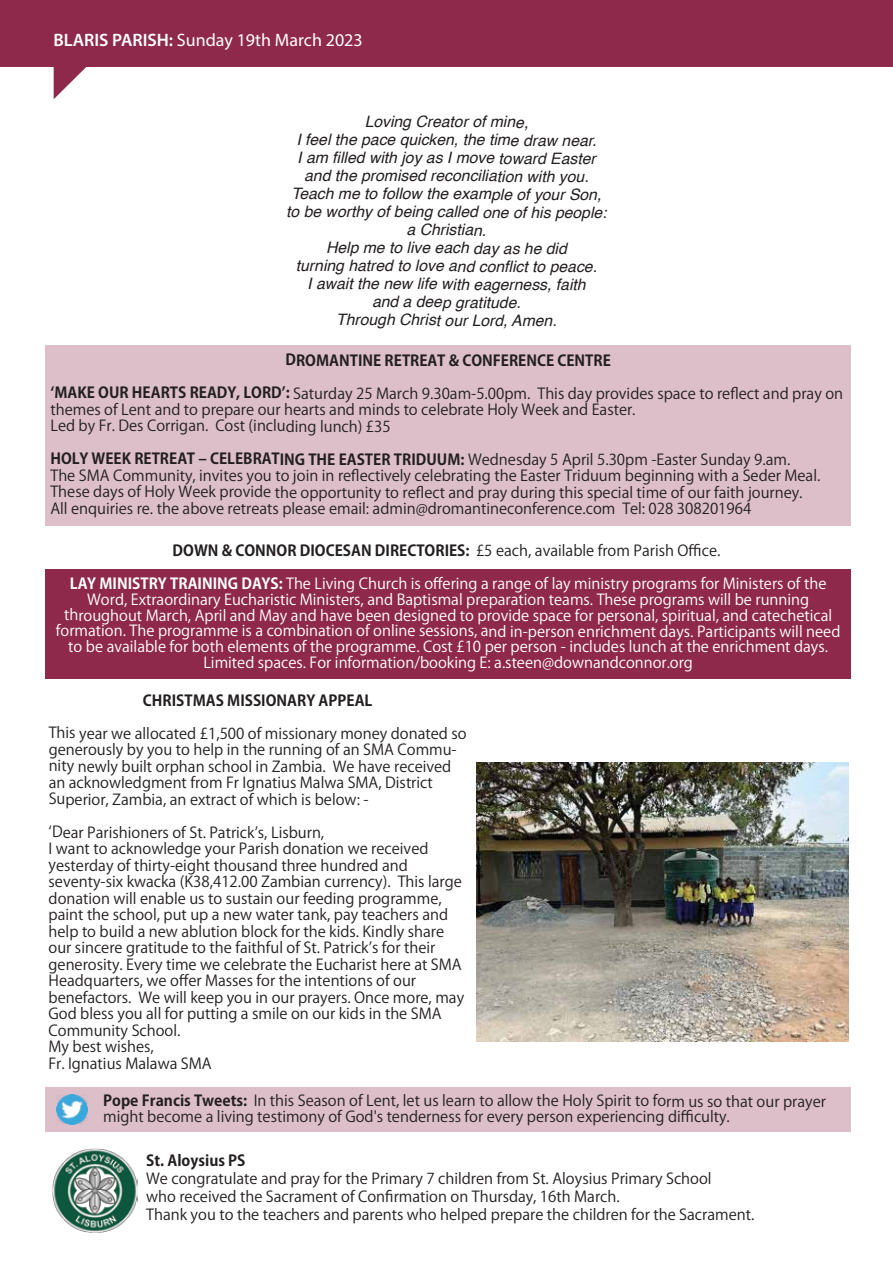
<style>
.page{position:relative;width:893px;height:1263px;background:#fff}
.page>*{position:absolute;margin:0;border:0;box-sizing:border-box;transform-origin:0 0}
.t1{font:18px "Myriad Pro";color:#fff}
.t2{font:italic 15.75px/18px "Helvetica";color:#231f20;text-align:center}
.t3{font:15px/16.5px "Koz Go Pro";color:#231f20}
.t4{font:15px/15.8px "Koz Go Pro";color:#fff;text-align:center}
.t5{font:700 15px "Koz Go Pro";color:#231f20}
.s1{font-weight:600}
.s2{font-weight:700}
</style>
<div class="page">
<div style="left:45px;top:569px;width:805px;height:110px;background:#8f294b"></div>
<div style="left:45px;top:1087px;width:805px;height:45px;background:#ddbfc9"></div>
<div style="left:45px;top:346px;width:805px;height:180px;background:#ddbfc9"></div>
<img style="left:52px;top:1148px;width:85px;height:85px">
<div style="left:0;top:0;width:893px;height:67px;background:#8f294b"></div>
<svg style="left:54px;top:67px;width:32px;height:32px"></svg>
<img style="left:476px;top:762px;width:372px;height:279px">
<img style="left:57px;top:1094px;width:30px;height:31px">
<p class="t1" style="left:53px;top:29px;width:311px"><span class="s1">BLARIS PARISH:</span> Sunday 19th March 2023</p>
<p class="t2" style="left:286px;top:113px;width:322px">Loving Creator of mine,<br>I feel the pace quicken, the time draw near.<br>I am filled with joy as I move toward Easter and the promised reconciliation with you.<br>Teach me to follow the example of your Son, to be worthy of being called one of his people: a Christian.<br>Help me to live each day as he did<br>turning hatred to love and conflict to peace.<br>I await the new life with eagerness, faith<br>and a deep gratitude.<br>Through Christ our Lord, Amen.</p>
<p class="t5" style="left:285px;top:350px;width:327px">DROMANTINE RETREAT &amp; CONFERENCE CENTRE</p>
<p class="t3" style="left:50px;top:385px;width:794px"><span class="s2">ʻMAKE OUR HEARTS READY, LORDʼ:</span> Saturday 25 March 9.30am-5.00pm. This day provides space to reflect and pray on themes of Lent and to prepare our hearts and minds to celebrate Holy Week and Easter.<br>Led by Fr. Des Corrigan. Cost (including lunch) £35</p>
<p class="t3" style="left:50px;top:451px;width:771px"><span class="s2">HOLY WEEK RETREAT ‒ CELEBRATING THE EASTER TRIDUUM:</span> Wednesday 5 April 5.30pm -Easter Sunday 9.am.<br>The SMA Community, invites you to join in reflectively celebrating the Easter Triduum beginning with a Seder Meal.<br>These days of Holy Week provide the opportunity to reflect and pray during this special time of our faith journey.<br>All enquiries re. the above retreats please email: admin@dromantineconference.com Tel: 028 308201964</p>
<p class="t3" style="left:173px;top:542px;width:549px"><span class="s2">DOWN &amp; CONNOR DIOCESAN DIRECTORIES:</span> £5 each, available from Parish Office.</p>
<p class="t4" style="left:56px;top:576px;width:786px"><span class="s2">LAY MINISTRY TRAINING DAYS:</span> The Living Church is offering a range of lay ministry programs for Ministers of the Word, Extraordinary Eucharistic Ministers, and Baptismal preparation teams. These programs will be running throughout March, April and May and have been designed to provide space for personal, spiritual, and catechetical formation. The programme is a combination of online sessions, and in-person enrichment days. Participants will need to be available for both elements of the programme. Cost £10 per person - includes lunch at the enrichment days.<br>Limited spaces. For information/booking E: a.steen@downandconnor.org</p>
<p class="t5" style="left:143px;top:690px;width:231px">CHRISTMAS MISSIONARY APPEAL</p>
<p class="t3" style="left:49px;top:725px;width:419px">This year we allocated £1,500 of missionary money donated so generously by you to help in the running of an SMA Commu&shy;nity newly built orphan school in Zambia. We have received an acknowledgment from Fr Ignatius Malwa SMA, District Superior, Zambia, an extract of which is below: -</p>
<p class="t3" style="left:49px;top:824px;width:417px">ʻDear Parishioners of St. Patrickʼs, Lisburn,<br>I want to acknowledge your Parish donation we received yesterday of thirty-eight thousand three hundred and seventy-six kwacka (K38,412.00 Zambian currency). This large donation will enable us to sustain our feeding programme, paint the school, put up a new water tank, pay teachers and help to build a new ablution block for the kids. Kindly share our sincere gratitude to the faithful of St. Patrickʼs for their generosity. Every time we celebrate the Eucharist here at SMA Headquarters, we offer Masses for the intentions of our benefactors. We will keep you in our prayers. Once more, may God bless you all for putting a smile on our kids in the SMA Community School.<br>My best wishes,<br>Fr. Ignatius Malawa SMA</p>
<p class="t3" style="left:103px;top:1093px;width:724px;line-height:15.8px"><span class="s2">Pope Francis Tweets:</span> In this Season of Lent, let us learn to allow the Holy Spirit to form us so that our prayer might become a living testimony of God's tenderness for every person experiencing difficulty.</p>
<p class="t5" style="left:146px;top:1150px;width:101px">St. Aloysius PS</p>
<p class="t3" style="left:146px;top:1170px;width:610px;line-height:18px">We congratulate and pray for the Primary 7 children from St. Aloysius Primary School<br>who received the Sacrament of Confirmation on Thursday, 16th March.<br>Thank you to the teachers and parents who helped prepare the children for the Sacrament.</p>
</div>
